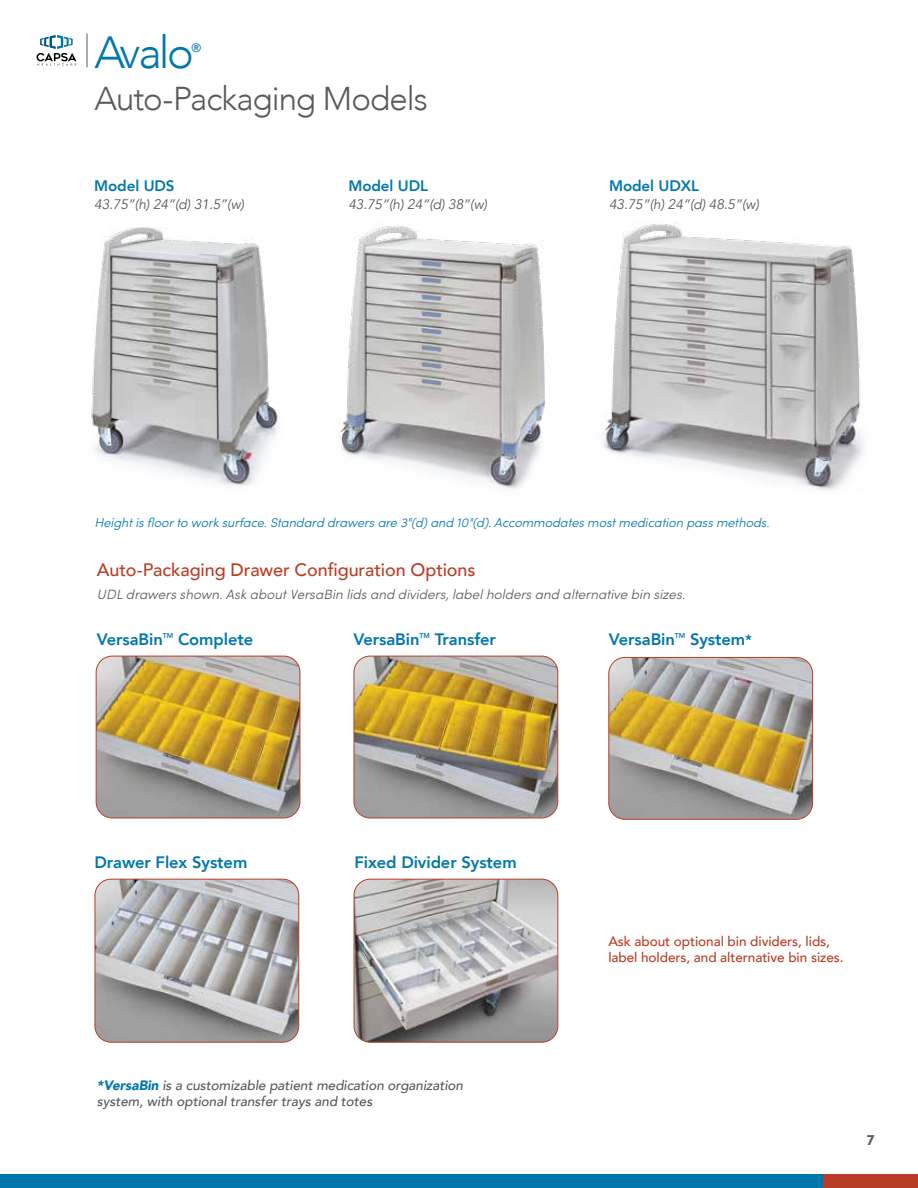
<style>
.page{position:relative;width:918px;height:1188px;background:#fff}
.page>*{position:absolute;margin:0;border:0;box-sizing:border-box;transform-origin:0 0}
.t1{font:300 45px "Avenir";letter-spacing:-.06em;color:#07a}
.t2{font:300 33px "Avenir";letter-spacing:-.03em;color:#58595b}
.t3{font:500 18px "Avenir";letter-spacing:-.005em;color:#b83d26}
.t4{font:800 16.5px "Avenir";letter-spacing:-.005em;color:#07a}
.t5{font:800 15.15px "Avenir";letter-spacing:-.005em;color:#07a}
.t6{font:700 15px "Sofia Pro";color:#58595b}
.t7{font:italic 13.8px "Avenir";letter-spacing:-.01em;color:#58595b}
.t8{font:italic 500 13.65px/16.4px "Avenir";letter-spacing:-.005em;color:#58595b}
.t9{font:500 13.65px/16.4px "Avenir";letter-spacing:-.005em;color:#b83d26}
.t10{font:italic 300 13.5px "Sofia Pro";letter-spacing:.005em;color:#58595b}
.t11{font:italic 300 12.75px "Sofia Pro";letter-spacing:-.005em;color:#07a}
.t12{font:500 12.3px "Avenir";color:#07a}
.t13{font:800 7.05px "Avenir";color:#07a}
.s1{font-size:15px}
.s2{font-weight:900;color:#07a}
</style>
<div class="page">
<div style="left:0;top:1174px;width:825px;height:14px;background:#07a"></div>
<div style="left:824px;top:1174px;width:94px;height:14px;background:#b83d26"></div>
<svg style="left:37px;top:35px;width:39px;height:31px"></svg>
<hr style="left:86px;top:33px;width:2px;height:34px;background:#8f9091">
<img style="left:96px;top:879px;width:203px;height:162px">
<div style="left:94px;top:879px;width:205px;height:164px;border:1px solid #b83d26;border-radius:16px"></div>
<img style="left:96px;top:656px;width:204px;height:162px">
<div style="left:96px;top:656px;width:204px;height:162px;border:1px solid #b83d26;border-radius:16px"></div>
<img style="left:354px;top:879px;width:204px;height:162px">
<div style="left:354px;top:879px;width:204px;height:164px;border:1px solid #b83d26;border-radius:16px"></div>
<img style="left:354px;top:656px;width:204px;height:162px">
<div style="left:354px;top:656px;width:204px;height:162px;border:1px solid #b83d26;border-radius:16px"></div>
<img style="left:610px;top:657px;width:203px;height:161px">
<div style="left:608px;top:657px;width:205px;height:163px;border:1px solid #b83d26;border-radius:16px"></div>
<img style="left:91px;top:228px;width:187px;height:259px">
<img style="left:339px;top:226px;width:207px;height:263px">
<img style="left:602px;top:222px;width:262px;height:268px">
<h1 class="t1" style="left:94px;top:25px;width:101px">Avalo</h1>
<p class="t12" style="left:191px;top:37px;width:11px">®</p>
<h2 class="t2" style="left:94px;top:79px;width:335px">Auto-Packaging Models</h2>
<p class="t5" style="left:94px;top:174px;width:82px">Model UDS</p>
<p class="t7" style="left:94px;top:196px;width:151px">43.75”(h) 24”(d) 31.5”(w)</p>
<p class="t5" style="left:348px;top:174px;width:81px">Model UDL</p>
<p class="t7" style="left:348px;top:196px;width:140px">43.75”(h) 24”(d) 38”(w)</p>
<p class="t5" style="left:609px;top:174px;width:92px">Model UDXL</p>
<p class="t7" style="left:609px;top:196px;width:151px">43.75”(h) 24”(d) 48.5”(w)</p>
<p class="t11" style="left:94px;top:513px;width:676px">Height is floor to work surface. Standard drawers are 3"(d) and 10"(d). Accommodates most medication pass methods.</p>
<h3 class="t3" style="left:97px;top:554px;width:380px">Auto-Packaging Drawer Configuration Options</h3>
<p class="t10" style="left:97px;top:585px;width:590px">UDL drawers shown. Ask about VersaBin lids and dividers, label holders and alternative bin sizes.</p>
<p class="t4" style="left:97px;top:626px;width:68px">VersaBin</p>
<p class="t13" style="left:163px;top:630px;width:12px">TM</p>
<p class="t4" style="left:178px;top:626px;width:77px">Complete</p>
<p class="t4" style="left:354px;top:626px;width:68px">VersaBin</p>
<p class="t13" style="left:420px;top:630px;width:12px">TM</p>
<p class="t4" style="left:435px;top:626px;width:63px">Transfer</p>
<p class="t4" style="left:609px;top:626px;width:68px">VersaBin</p>
<p class="t13" style="left:675px;top:630px;width:12px">TM</p>
<p class="t4" style="left:690px;top:626px;width:64px">System<span class="s1">*</span></p>
<p class="t4" style="left:94px;top:849px;width:154px">Drawer Flex System</p>
<p class="t4" style="left:354px;top:849px;width:164px">Fixed Divider System</p>
<p class="t8" style="left:97px;top:1077px;width:368px"><span class="s2">*VersaBin</span> is a customizable patient medication organization system, with optional transfer trays and totes</p>
<p class="t9" style="left:608px;top:932px;width:237px">Ask about optional bin dividers, lids, label holders, and alternative bin sizes.</p>
<p class="t6" style="left:867px;top:1128px;width:9px">7</p>
</div>
